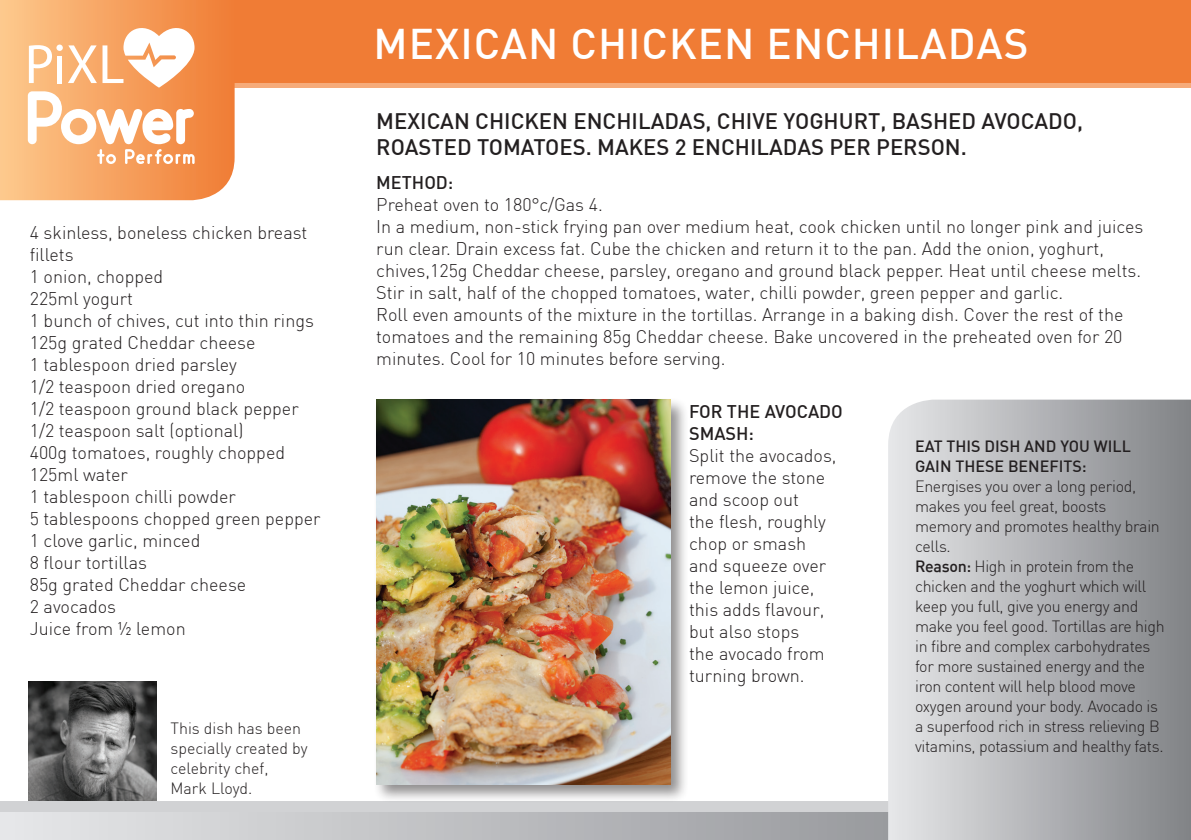
<style>
.page{position:relative;width:1191px;height:840px;background:#fff}
.page>*{position:absolute;margin:0;border:0;box-sizing:border-box;transform-origin:0 0}
.t1{font:500 42px "DIN";letter-spacing:.025em;color:#fff}
.t2{font:500 22px/26px "DIN";color:#231f20}
.t3{font:300 18px/22px "DIN";color:#231f20}
.t4{font:500 18px/22px "DIN";color:#231f20}
.t5{font:300 16px/20px "DIN";letter-spacing:-.02em;color:#231f20}
.t6{font:300 16px/20px "DIN";color:#231f20}
.t7{font:500 16px/20px "DIN";color:#231f20}
.s1{font-weight:500}
</style>
<div class="page">
<img style="left:28px;top:681px;width:129px;height:120px">
<div style="left:0;top:801px;width:1191px;height:38px;background:#d1d2d4"></div>
<svg style="left:235px;top:82px;width:956px;height:6px;background:#f5a36e"></svg>
<div style="left:0;top:0;width:1191px;height:82px;background:#f07c35"></div>
<svg style="left:0;top:812px;width:888px;height:27px"></svg>
<svg style="left:888px;top:399px;width:303px;height:440px;background:#b3b4b7"></svg>
<svg style="left:0;top:0;width:235px;height:200px"></svg>
<svg style="left:28px;top:20px;width:167px;height:144px"></svg>
<div style="left:57px;top:56px;width:5px;height:27px;background:#fff"></div>
<div style="left:56px;top:45px;width:7px;height:6px;background:#fff;border-radius:50%"></div>
<div style="left:373px;top:396px;width:316px;height:406px;background:#231f20;opacity:.5"></div>
<img style="left:376px;top:399px;width:294px;height:384px">
<p class="t3" style="left:30px;top:221px;width:292px">4 skinless, boneless chicken breast fillets<br>1 onion, chopped<br>225ml yogurt<br>1 bunch of chives, cut into thin rings<br>125g grated Cheddar cheese<br>1 tablespoon dried parsley<br>1/2 teaspoon dried oregano<br>1/2 teaspoon ground black pepper<br>1/2 teaspoon salt (optional)<br>400g tomatoes, roughly chopped<br>125ml water<br>1 tablespoon chilli powder<br>5 tablespoons chopped green pepper<br>1 clove garlic, minced<br>8 flour tortillas<br>85g grated Cheddar cheese<br>2 avocados<br>Juice from ½ lemon</p>
<p class="t6" style="left:170px;top:717px;width:139px">This dish has been specially created by celebrity chef,<br>Mark Lloyd.</p>
<h1 class="t1" style="left:373px;top:17px;width:656px">MEXICAN CHICKEN ENCHILADAS</h1>
<p class="t2" style="left:376px;top:108px;width:708px">MEXICAN CHICKEN ENCHILADAS, CHIVE YOGHURT, BASHED AVOCADO,<br>ROASTED TOMATOES. MAKES 2 ENCHILADAS PER PERSON.</p>
<p class="t4" style="left:376px;top:170px;width:79px">METHOD:</p>
<p class="t3" style="left:376px;top:193px;width:768px">Preheat oven to 180°c/Gas 4.<br>In a medium, non-stick frying pan over medium heat, cook chicken until no longer pink and juices run clear. Drain excess fat. Cube the chicken and return it to the pan. Add the onion, yoghurt, chives,125g Cheddar cheese, parsley, oregano and ground black pepper. Heat until cheese melts.<br>Stir in salt, half of the chopped tomatoes, water, chilli powder, green pepper and garlic.<br>Roll even amounts of the mixture in the tortillas. Arrange in a baking dish. Cover the rest of the tomatoes and the remaining 85g Cheddar cheese. Bake uncovered in the preheated oven for 20 minutes. Cool for 10 minutes before serving.</p>
<p class="t4" style="left:689px;top:399px;width:155px">FOR THE AVOCADO<br>SMASH:</p>
<p class="t3" style="left:689px;top:443px;width:149px">Split the avocados, remove the stone and scoop out<br>the flesh, roughly chop or smash and squeeze over the lemon juice, this adds flavour, but also stops<br>the avocado from turning brown.</p>
<p class="t7" style="left:915px;top:435px;width:217px">EAT THIS DISH AND YOU WILL<br>GAIN THESE BENEFITS:</p>
<p class="t5" style="left:915px;top:475px;width:251px">Energises you over a long period, makes you feel great, boosts memory and promotes healthy brain cells.<br><span class="s1">Reason:</span> High in protein from the chicken and the yoghurt which will keep you full, give you energy and make you feel good. Tortillas are high in fibre and complex carbohydrates for more sustained energy and the iron content will help blood move oxygen around your body. Avocado is a superfood rich in stress relieving B vitamins, potassium and healthy fats.</p>
</div>
